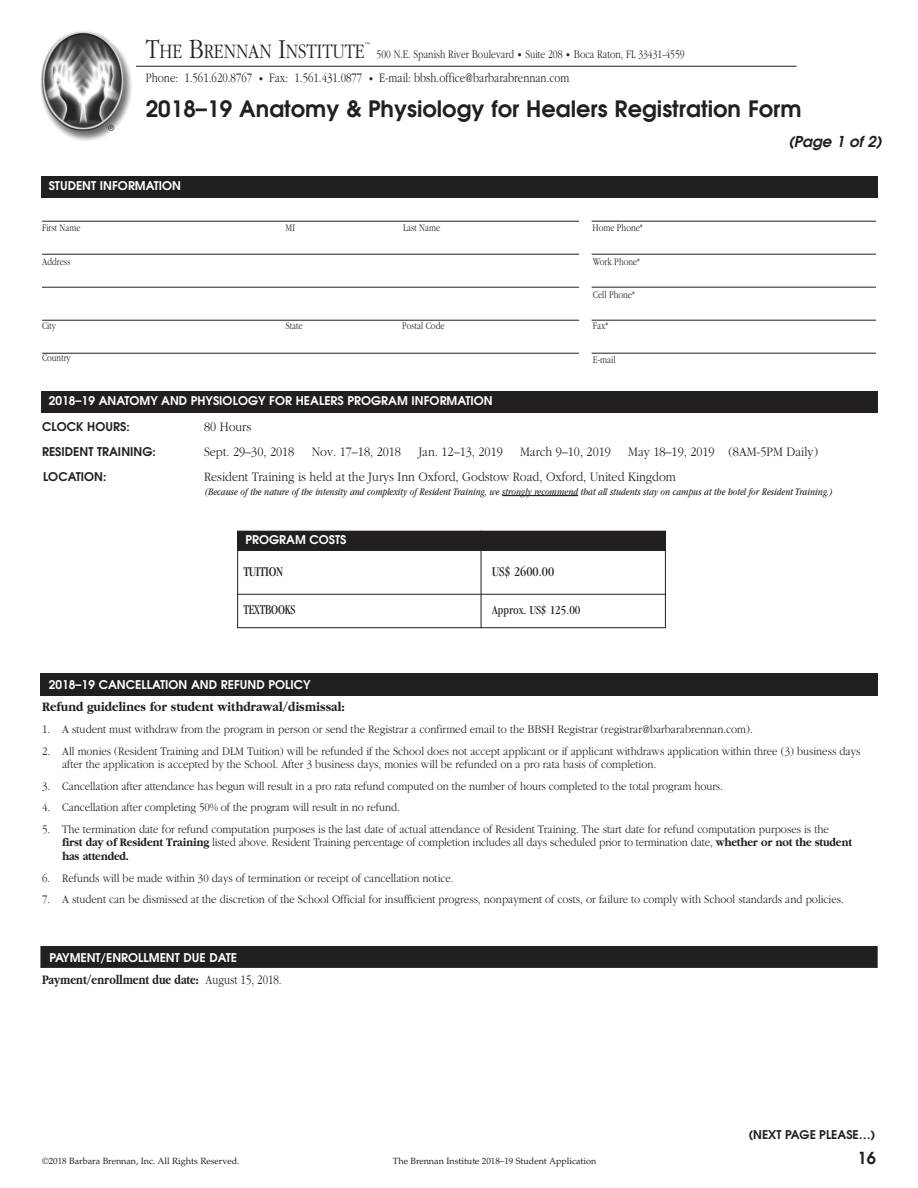
<style>
.page{position:relative;width:918px;height:1188px;background:#fff}
.page>*{position:absolute;margin:0;border:0;box-sizing:border-box;transform-origin:0 0}
.t1{font:600 22.5px "Avant Garde";color:#231f20}
.t2{font:300 21.3px "Garamond";color:#231f20;scale:.82 1}
.t3{font:600 16.5px "Avant Garde";color:#231f20}
.t4{font:italic 600 15px "Avant Garde";color:#231f20}
.t5{font:condensed 13.95px "Garamond";letter-spacing:-.01em;color:#231f20}
.t6{font:condensed 13.95px "Garamond";letter-spacing:-.01em;color:#231f20;scale:.9 1}
.t7{font:300 13.5px "Garamond";color:#231f20;scale:.9 1}
.t8{font:300 13.5px "Garamond";color:#231f20;scale:.8 1}
.t9{font:700 13.5px "Garamond";color:#231f20;scale:.9 1}
.t10{font:700 13.5px "Garamond";color:#231f20;scale:.8 1}
.t11{font:condensed 12.75px "Garamond";color:#231f20}
.t12{font:300 12px/13.5px "Garamond";color:#231f20;scale:.9 1}
.t13{font:600 12px "Avant Garde";color:#fff}
.t14{font:300 12px "Garamond";color:#231f20;scale:.8 1}
.t15{font:600 12px "Avant Garde";color:#231f20}
.t16{font:italic 10.5px "Garamond";color:#231f20;scale:.8 1}
.t17{font:300 10.5px "Garamond";color:#231f20;scale:.8 1}
.t18{font:9px "Palatino";color:#231f20}
.t19{font:300 6px "Garamond";color:#231f20}
.s1{font-size:28.5px}
.s2{font-size:10.5px}
.s3{font-weight:700}
.s4{font-weight:300}
</style>
<div class="page">
<hr style="left:98px;top:66px;width:699px;height:1px;background:#231f20">
<img style="left:41px;top:30px;width:94px;height:111px">
<hr style="left:42px;top:221px;width:537px;height:1px;background:#231f20">
<hr style="left:42px;top:254px;width:537px;height:1px;background:#231f20">
<hr style="left:42px;top:287px;width:537px;height:1px;background:#231f20">
<hr style="left:42px;top:320px;width:537px;height:1px;background:#231f20">
<hr style="left:42px;top:353px;width:537px;height:1px;background:#231f20">
<hr style="left:592px;top:221px;width:284px;height:1px;background:#231f20">
<hr style="left:592px;top:254px;width:284px;height:1px;background:#231f20">
<hr style="left:592px;top:287px;width:284px;height:1px;background:#231f20">
<hr style="left:592px;top:320px;width:284px;height:1px;background:#231f20">
<hr style="left:592px;top:353px;width:284px;height:1px;background:#231f20">
<div style="left:41px;top:176px;width:837px;height:22px;background:#231f20"></div>
<div style="left:41px;top:391px;width:837px;height:21px;background:#231f20"></div>
<hr style="left:502px;top:495px;width:76px;height:1px;background:#231f20">
<div style="left:41px;top:673px;width:837px;height:23px;background:#231f20"></div>
<div style="left:41px;top:947px;width:836px;height:20px;background:#231f20"></div>
<div style="left:41px;top:946px;width:837px;height:22px;border:1px solid #231f20"></div>
<div style="left:237px;top:531px;width:244px;height:19px;background:#231f20"></div>
<div style="left:481px;top:531px;width:185px;height:19px;background:#231f20"></div>
<hr style="left:237px;top:531px;width:1px;height:97px;background:#231f20">
<hr style="left:481px;top:531px;width:1px;height:97px;background:#231f20">
<hr style="left:665px;top:531px;width:1px;height:97px;background:#231f20">
<hr style="left:237px;top:550px;width:429px;height:1px;background:#231f20">
<hr style="left:237px;top:594px;width:429px;height:1px;background:#231f20">
<hr style="left:237px;top:627px;width:429px;height:1px;background:#231f20">
<h2 class="t2" style="left:146px;top:38px;width:269px"><span class="s1">T</span>HE <span class="s1">B</span>RENNAN <span class="s1">I</span>NSTITUTE</h2>
<p class="t19" style="left:365px;top:41px;width:7px">™</p>
<p class="t14" style="left:377px;top:47px;width:387px">500 N.E. Spanish River Boulevard <span class="s2">•</span> Suite 208 <span class="s2">•</span> Boca Raton, FL 33431-4559</p>
<p class="t8" style="left:146px;top:70px;width:531px">Phone: 1.561.620.8767 <span class="s2">•</span> Fax: 1.561.431.0877 <span class="s2">•</span> E-mail: bbsh.office@barbarabrennan.com</p>
<h1 class="t1" style="left:146px;top:96px;width:657px">2018–19 Anatomy &amp; Physiology for Healers Registration Form</h1>
<p class="t4" style="left:788px;top:133px;width:95px">(Page 1 of 2)</p>
<p class="t13" style="left:49px;top:179px;width:134px">STUDENT INFORMATION</p>
<p class="t17" style="left:42px;top:221px;width:50px">First Name</p>
<p class="t17" style="left:286px;top:221px;width:13px">MI</p>
<p class="t17" style="left:403px;top:221px;width:48px">Last Name</p>
<p class="t17" style="left:42px;top:255px;width:37px">Address</p>
<p class="t17" style="left:593px;top:222px;width:64px">Home Phone*</p>
<p class="t17" style="left:593px;top:255px;width:61px">Work Phone*</p>
<p class="t17" style="left:593px;top:288px;width:54px">Cell Phone*</p>
<p class="t17" style="left:42px;top:320px;width:19px">City</p>
<p class="t17" style="left:286px;top:320px;width:23px">State</p>
<p class="t17" style="left:402px;top:320px;width:55px">Postal Code</p>
<p class="t17" style="left:593px;top:320px;width:21px">Fax*</p>
<p class="t17" style="left:42px;top:352px;width:37px">Country</p>
<p class="t17" style="left:593px;top:353px;width:30px">E-mail</p>
<p class="t13" style="left:49px;top:394px;width:446px">2018–19 ANATOMY AND PHYSIOLOGY FOR HEALERS PROGRAM INFORMATION</p>
<p class="t15" style="left:42px;top:420px;width:89px">CLOCK HOURS:</p>
<p class="t7" style="left:204px;top:419px;width:54px">80 Hours</p>
<p class="t15" style="left:42px;top:445px;width:115px">RESIDENT TRAINING:</p>
<p class="t7" style="left:204px;top:444px;width:102px">Sept. 29–30, 2018</p>
<p class="t7" style="left:312px;top:444px;width:101px">Nov. 17–18, 2018</p>
<p class="t7" style="left:418px;top:444px;width:95px">Jan. 12–13, 2019</p>
<p class="t7" style="left:520px;top:444px;width:102px">March 9–10, 2019</p>
<p class="t7" style="left:628px;top:444px;width:212px">May 18–19, 2019 (8AM-5PM Daily)</p>
<p class="t15" style="left:43px;top:470px;width:65px">LOCATION:</p>
<p class="t7" style="left:204px;top:468px;width:526px">Resident Training is held at the Jurys Inn Oxford, Godstow Road, Oxford, United Kingdom</p>
<p class="t16" style="left:205px;top:488px;width:786px">(Because of the nature of the intensity and complexity of Resident Training, we strongly recommend that all students stay on campus at the hotel for Resident Training.)</p>
<p class="t13" style="left:245px;top:533px;width:103px">PROGRAM COSTS</p>
<p class="t5" style="left:243px;top:566px;width:41px">TUITION</p>
<p class="t5" style="left:492px;top:566px;width:63px">US$ 2600.00</p>
<p class="t6" style="left:243px;top:605px;width:59px">TEXTBOOKS</p>
<p class="t11" style="left:492px;top:605px;width:90px">Approx. US$ 125.00</p>
<p class="t13" style="left:49px;top:678px;width:264px">2018–19 CANCELLATION AND REFUND POLICY</p>
<p class="t9" style="left:42px;top:699px;width:338px">Refund guidelines for student withdrawal/dismissal:</p>
<p class="t12" style="left:42px;top:722px;width:791px">1. A student must withdraw from the program in person or send the Registrar a confirmed email to the BBSH Registrar (registrar@barbarabrennan.com).</p>
<p class="t12" style="left:62px;top:744px;width:888px;text-indent:-20px">2. All monies (Resident Training and DLM Tuition) will be refunded if the School does not accept applicant or if applicant withdraws application within three (3) business days after the application is accepted by the School. After 3 business days, monies will be refunded on a pro rata basis of completion.</p>
<p class="t12" style="left:42px;top:779px;width:758px">3. Cancellation after attendance has begun will result in a pro rata refund computed on the number of hours completed to the total program hours.</p>
<p class="t12" style="left:42px;top:800px;width:399px">4. Cancellation after completing 50% of the program will result in no refund.</p>
<p class="t12" style="left:62px;top:822px;width:879px;text-indent:-20px">5. The termination date for refund computation purposes is the last date of actual attendance of Resident Training. The start date for refund computation purposes is the <span class="s3">first day of Resident Training</span> listed above. Resident Training percentage of completion includes all days scheduled prior to termination date, <span class="s3">whether or not the student has attended.</span></p>
<p class="t12" style="left:42px;top:871px;width:459px">6. Refunds will be made within 30 days of termination or receipt of cancellation notice.</p>
<p class="t12" style="left:42px;top:892px;width:892px">7. A student can be dismissed at the discretion of the School Official for insufficient progress, nonpayment of costs, or failure to comply with School standards and policies.</p>
<p class="t13" style="left:50px;top:951px;width:189px">PAYMENT/ENROLLMENT DUE DATE</p>
<p class="t10" style="left:42px;top:972px;width:301px">Payment/enrollment due date: <span class="s4">August 15, 2018.</span></p>
<p class="t18" style="left:42px;top:1157px;width:199px">©2018 Barbara Brennan, Inc. All Rights Reserved.</p>
<p class="t18" style="left:393px;top:1157px;width:205px">The Brennan Institute 2018–19 Student Application</p>
<p class="t15" style="left:749px;top:1128px;width:128px">(NEXT PAGE PLEASE…)</p>
<h3 class="t3" style="left:858px;top:1149px;width:20px">16</h3>
</div>
